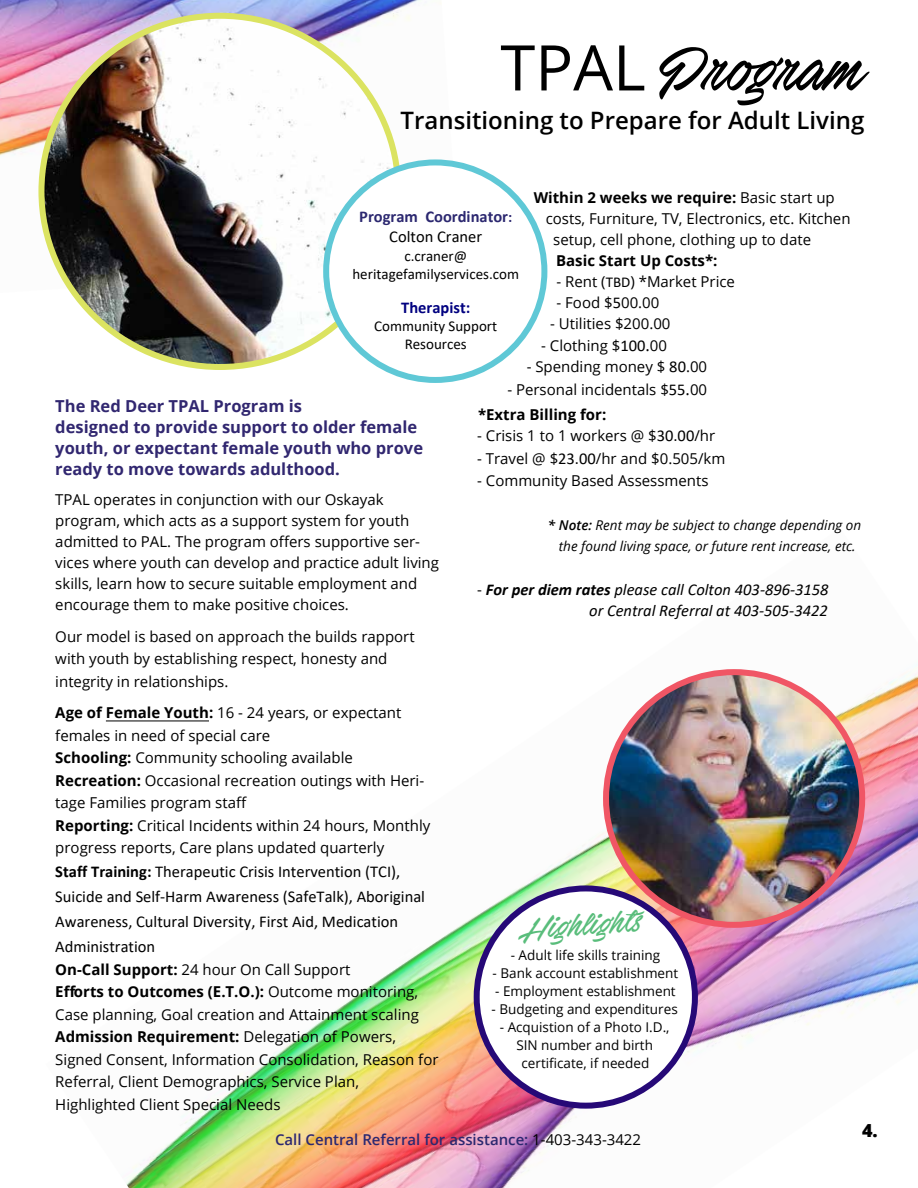
<style>
.page{position:relative;width:918px;height:1188px;background:#fff}
.page>*{position:absolute;margin:0;border:0;box-sizing:border-box;transform-origin:0 0}
.t1{font:72px "Stackyard PERSONALUSE";color:#000}
.t2{font:36px "Stackyard PERSONALUSE";color:#59bd7b}
.t3{font:600 24px "Open Sans";color:#000}
.t4{font:800 18px "Open Sans";color:#000}
.t5{font:16.5px/24.8px "Calibri";color:#000}
.t6{font:700 16.5px/21px "Open Sans";color:#312770}
.t7{font:italic 16.5px/20.9px "Calibri";color:#000;text-align:right}
.t8{font:700 16.5px/19.8px "Calibri";color:#2c2870;text-align:center}
.t9{font:700 16.5px "Calibri";color:#000080}
.t10{font:15px/22.5px "Open Sans";color:#000}
.t11{font:15px/18px "Calibri";color:#000;text-align:center}
.t12{font:700 15px "Open Sans";color:#000}
.t13{font:600 15px "Open Sans";color:#2c2870}
.t14{font:13.5px/18px "Open Sans";color:#000;text-align:center}
.t15{font:italic 13.5px/21px "Open Sans";color:#000;text-align:center}
.s1{font-family:"Open Sans";font-size:63px}
.s2{font-weight:400}
.s3{font-family:"Calibri"}
.s4{font-family:"Calibri";font-size:16.5px}
.s5{font-size:16.5px}
.s6{font-weight:700}
.s7{font-weight:600}
.s8{font-family:"Open Sans";font-style:normal;font-size:15px}
.s9{font-style:inherit}
.s10{font-size:15px}
.s11{font-weight:400;color:#000}
</style>
<div class="page">
<img style="left:0;top:0;width:454px;height:215px">
<img style="left:105px;top:664px;width:813px;height:524px">
<img style="left:41px;top:16px;width:357px;height:351px">
<hr style="left:106px;top:721px;width:103px;height:1px;background:#000">
<div style="left:477px;top:888px;width:218px;height:218px;background:#fff;border-radius:50%"></div>
<div style="left:474px;top:885px;width:224px;height:224px;border:6px solid #260977;border-radius:50%"></div>
<div style="left:326px;top:162px;width:218px;height:218px;background:#fff;border-radius:50%"></div>
<div style="left:323px;top:159px;width:224px;height:224px;border:6px solid #5fc8d6;border-radius:50%"></div>
<svg style="left:399px;top:0;width:55px;height:137px"></svg>
<img style="left:606px;top:672px;width:256px;height:253px">
<div style="left:603px;top:669px;width:262px;height:259px;border:6px solid #f05665;border-radius:50%"></div>
<h1 class="t1" style="left:500px;top:33px;width:367px"><span class="s1">TPAL</span> Program</h1>
<h3 class="t3" style="left:401px;top:104px;width:465px">Transitioning to Prepare for Adult Living</h3>
<p class="t12" style="left:534px;top:187px;width:303px">Within 2 weeks we require: <span class="s2">Basic start up</span></p>
<p class="t10" style="left:546px;top:207px;width:306px">costs, Furniture, TV, Electronics, etc. Kitchen</p>
<p class="t10" style="left:553px;top:228px;width:259px">setup, cell phone, clothing up to date</p>
<p class="t12" style="left:556px;top:250px;width:163px">Basic Start Up Costs*:</p>
<p class="t10" style="left:556px;top:269px;width:180px">- Rent (<span class="s3">TBD</span>) *Market Price</p>
<p class="t10" style="left:556px;top:291px;width:104px">- Food $<span class="s4">5</span>00.00</p>
<p class="t10" style="left:550px;top:312px;width:122px">- Utilities $200.00</p>
<p class="t10" style="left:541px;top:334px;width:127px">- Clothing $<span class="s4">100</span><span class="s5">.</span>00</p>
<p class="t10" style="left:527px;top:355px;width:182px">- Spending money $ <span class="s4">80</span>.00</p>
<p class="t10" style="left:478px;top:377px;width:231px;line-height:24.5px;text-indent:29px">- Personal incidentals $<span class="s4">55</span><span class="s5">.</span>00 <span class="s6">*Extra Billing for:</span></p>
<p class="t10" style="left:477px;top:424px;width:240px">- Crisis 1 to 1 workers @ $<span class="s4">30.00</span>/hr</p>
<p class="t10" style="left:477px;top:447px;width:250px">- Travel @ $<span class="s4">23.00</span>/hr and $0.505/km</p>
<p class="t10" style="left:477px;top:469px;width:233px">- Community Based Assessments</p>
<p class="t15" style="left:548px;top:514px;width:315px"><span class="s7">* Note:</span> Rent may be subject to change depending on the found living space, or future rent increase, etc.</p>
<p class="t7" style="left:477px;top:578px;width:353px"><span class="s8">-</span> <span class="s6">For per diem rates</span> please call Colton <span class="s9">403-896-3158 </span>or Central Referral at 403-505-3422</p>
<p class="t8" style="left:359px;top:207px;width:155px">Program Coordinator<span class="s10">:<br></span><span class="s11">Colton Craner</span></p>
<p class="t11" style="left:352px;top:246px;width:168px">c.craner@ heritagefamilyservices.com</p>
<p class="t9" style="left:401px;top:296px;width:71px">Therapist:</p>
<p class="t11" style="left:374px;top:317px;width:124px">Community Support<br>Resources</p>
<p class="t6" style="left:55px;top:396px;width:369px">The Red Deer TPAL Program is<br>designed to provide support to older female youth, or expectant female youth who prove ready to move towards adulthood.</p>
<p class="t10" style="left:55px;top:489px;width:385px;line-height:21px">TPAL operates in conjunction with our Oskayak program, which acts as a support system for youth admitted to PAL. The program offers supportive ser&shy;vices where youth can develop and practice adult living skills, learn how to secure suitable employment and encourage them to make positive choices.</p>
<p class="t10" style="left:55px;top:625px;width:361px">Our model is based on approach the builds rapport with youth by establishing respect, honesty and integrity in relationships.</p>
<p class="t10" style="left:55px;top:701px;width:377px"><span class="s6">Age of Female Youth:</span> 16 - 24 years, or expectant females in need of special care<br><span class="s6">Schooling:</span> Community schooling available <span class="s6">Recreation:</span> Occasional recreation outings with Heri&shy;tage Families program staff<br><span class="s6">Reporting:</span> Critical Incidents within 24 hours, Monthly progress reports, Care plans updated quarterly</p>
<p class="t5" style="left:55px;top:859px;width:371px"><span class="s6">Staff Training:</span> Therapeutic Crisis Intervention (TCI), Suicide and Self-Harm Awareness (SafeTalk), Aboriginal Awareness, Cultural Diversity, First Aid, Medication Administration</p>
<p class="t10" style="left:55px;top:958px;width:385px"><span class="s6">On-Call Support:</span> 24 hour On Call Support<br><span class="s6">Efforts to Outcomes (E.T.O.):</span> Outcome monitoring, Case planning, Goal creation and Attainment scaling <span class="s6">Admission Requirement:</span> Delegation of Powers, Signed Consent, Information Consolidation, Reason for Referral, Client Demographics, Service Plan, Highlighted Client Special Needs</p>
<h2 class="t2" style="left:516px;top:911px;width:128px;rotate:-4deg">Highlights</h2>
<p class="t14" style="left:511px;top:946px;width:151px">- Adult life skills training</p>
<p class="t14" style="left:493px;top:964px;width:187px">- Bank account establishment</p>
<p class="t14" style="left:495px;top:982px;width:182px">- Employment establishment</p>
<p class="t14" style="left:492px;top:1000px;width:188px">- Budgeting and expenditures</p>
<p class="t14" style="left:500px;top:1018px;width:171px">- Acquistion of a Photo I.D.,<br>SIN number and birth certificate, if needed</p>
<p class="t13" style="left:275px;top:1129px;width:368px">Call Central Referral for assistance: <span class="s11">1-403-343-3422</span></p>
<p class="t4" style="left:862px;top:1116px;width:17px">4.</p>
</div>
